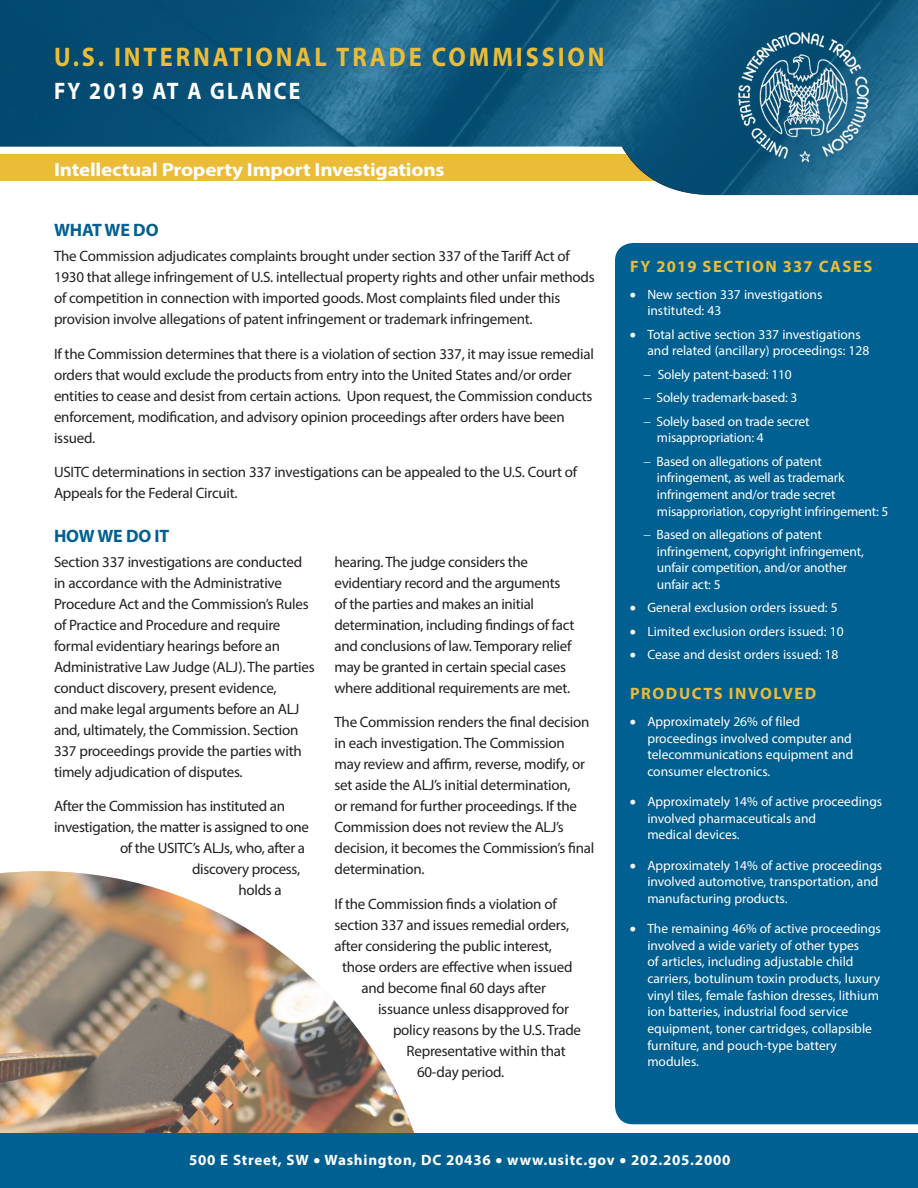
<style>
.page{position:relative;width:918px;height:1188px;background:#fff}
.page>*{position:absolute;margin:0;border:0;box-sizing:border-box;transform-origin:0 0}
.agency_name{font:700 27px "Myriad Pro";letter-spacing:.12em;color:#eabc38;scale:.9 1}
.fiscal_year{font:700 24px "Myriad Pro";letter-spacing:.1em;color:#fff;scale:.9 1}
.sheet_name{font:700 18.9px "Myriad Pro";letter-spacing:-.01em;color:#fff;scale:1.11 1}
.sub_head{font:700 18px "Myriad Pro";letter-spacing:-.01em;color:#006092}
.t1{font:700 16.5px "Myriad Pro";letter-spacing:.095em;color:#eabc38}
.body{font:15px/21px "Myriad Pro";letter-spacing:-.015em;color:#231f20}
.t2{font:700 15px "Myriad Pro";letter-spacing:.05em;color:#fff}
.sidebar_bullet1{font:13.5px/16.6px "Myriad Pro";color:#fff}
.sidebar_bullet2{font:13.5px/16.6px "Myriad Pro";letter-spacing:-.015em;color:#fff}
</style>
<div class="page">
<img style="left:0;top:871px;width:414px;height:262px">
<div style="left:615px;top:243px;width:303px;height:881px;background:#006092"></div>
<div style="left:0;top:1133px;width:918px;height:55px;background:#006092"></div>
<svg style="left:0;top:0;width:918px;height:195px;background:#3e7383"></svg>
<img style="left:734px;top:28px;width:138px;height:138px">
<h1 class="agency_name" style="left:54px;top:39px;width:613px">U.S. INTERNATIONAL TRADE COMMISSION</h1>
<h1 class="fiscal_year" style="left:54px;top:75px;width:275px">FY 2019 AT A GLANCE</h1>
<h3 class="sheet_name" style="left:54px;top:157px;width:353px">Intellectual Property Import Investigations</h3>
<h4 class="sub_head" style="left:54px;top:218px;width:106px">WHAT WE DO</h4>
<p class="body" style="left:54px;top:245px;width:542px">The Commission adjudicates complaints brought under section 337 of the Tariff Act of 1930 that allege infringement of U.S. intellectual property rights and other unfair methods of competition in connection with imported goods. Most complaints filed under this provision involve allegations of patent infringement or trademark infringement.</p>
<p class="body" style="left:54px;top:343px;width:541px">If the Commission determines that there is a violation of section 337, it may issue remedial orders that would exclude the products from entry into the United States and/or order entities to cease and desist from certain actions. Upon request, the Commission conducts enforcement, modification, and advisory opinion proceedings after orders have been issued.</p>
<p class="body" style="left:54px;top:461px;width:525px">USITC determinations in section 337 investigations can be appealed to the U.S. Court of<br>Appeals for the Federal Circuit.</p>
<h4 class="sub_head" style="left:54px;top:524px;width:117px">HOW WE DO IT</h4>
<p class="body" style="left:54px;top:551px;width:262px">Section 337 investigations are conducted in accordance with the Administrative Procedure Act and the Commission’s Rules of Practice and Procedure and require formal evidentiary hearings before an Administrative Law Judge (ALJ). The parties conduct discovery, present evidence,<br>and make legal arguments before an ALJ and, ultimately, the Commission. Section 337 proceedings provide the parties with timely adjudication of disputes.</p>
<p class="body" style="left:54px;top:795px;width:233px">After the Commission has instituted an</p>
<p class="body" style="left:54px;top:816px;width:257px">investigation, the matter is assigned to one</p>
<p class="body" style="left:120px;top:837px;width:187px">of the USITC’s ALJs, who, after a</p>
<p class="body" style="left:192px;top:858px;width:110px">discovery process,</p>
<p class="body" style="left:238px;top:879px;width:45px">holds a</p>
<p class="body" style="left:334px;top:551px;width:241px">hearing. The judge considers the evidentiary record and the arguments of the parties and makes an initial determination, including findings of fact and conclusions of law. Temporary relief may be granted in certain special cases where additional requirements are met.</p>
<p class="body" style="left:334px;top:711px;width:261px">The Commission renders the final decision in each investigation. The Commission may review and affirm, reverse, modify, or set aside the ALJ’s initial determination,<br>or remand for further proceedings. If the Commission does not review the ALJ’s decision, it becomes the Commission’s final determination.</p>
<p class="body" style="left:334px;top:893px;width:224px">If the Commission finds a violation of</p>
<p class="body" style="left:334px;top:914px;width:236px">section 337 and issues remedial orders,</p>
<p class="body" style="left:334px;top:935px;width:219px">after considering the public interest,</p>
<p class="body" style="left:342px;top:956px;width:232px">those orders are effective when issued</p>
<p class="body" style="left:362px;top:977px;width:186px">and become final 60 days after</p>
<p class="body" style="left:378px;top:998px;width:193px">issuance unless disapproved for</p>
<p class="body" style="left:393px;top:1019px;width:190px">policy reasons by the U.S. Trade</p>
<p class="body" style="left:406px;top:1040px;width:161px">Representative within that</p>
<p class="body" style="left:417px;top:1061px;width:89px">60-day period.</p>
<p class="t1" style="left:630px;top:255px;width:244px">FY 2019 SECTION 337 CASES</p>
<p class="sidebar_bullet1" style="left:647px;top:286px;width:177px;text-indent:-17px">• New section 337 investigations instituted: 43</p>
<p class="sidebar_bullet1" style="left:647px;top:326px;width:224px;text-indent:-17px">• Total active section 337 investigations and related (ancillary) proceedings: 128</p>
<p class="sidebar_bullet2" style="left:658px;top:366px;width:136px">Solely patent-based: 110</p>
<p class="sidebar_bullet2" style="left:657px;top:389px;width:142px">Solely trademark-based: 3</p>
<p class="sidebar_bullet2" style="left:657px;top:413px;width:154px">Solely based on trade secret misappropriation: 4</p>
<p class="sidebar_bullet2" style="left:657px;top:453px;width:233px">Based on allegations of patent infringement, as well as trademark infringement and/or trade secret misapproriation, copyright infringement: 5</p>
<p class="sidebar_bullet2" style="left:657px;top:526px;width:209px">Based on allegations of patent infringement, copyright infringement, unfair competition, and/or another unfair act: 5</p>
<p class="sidebar_bullet1" style="left:630px;top:599px;width:209px">• General exclusion orders issued: 5</p>
<p class="sidebar_bullet1" style="left:630px;top:623px;width:215px">• Limited exclusion orders issued: 10</p>
<p class="sidebar_bullet1" style="left:630px;top:646px;width:210px">• Cease and desist orders issued: 18</p>
<p class="t1" style="left:630px;top:683px;width:188px">PRODUCTS INVOLVED</p>
<p class="sidebar_bullet1" style="left:647px;top:713px;width:207px;text-indent:-17px">• Approximately 26% of filed proceedings involved computer and telecommunications equipment and consumer electronics.</p>
<p class="sidebar_bullet1" style="left:647px;top:793px;width:236px;text-indent:-17px">• Approximately 14% of active proceedings involved pharmaceuticals and<br>medical devices.</p>
<p class="sidebar_bullet1" style="left:647px;top:857px;width:236px;text-indent:-17px">• Approximately 14% of active proceedings involved automotive, transportation, and manufacturing products.</p>
<p class="sidebar_bullet1" style="left:647px;top:920px;width:235px;text-indent:-17px">• The remaining 46% of active proceedings involved a wide variety of other types<br>of articles, including adjustable child carriers, botulinum toxin products, luxury vinyl tiles, female fashion dresses, lithium ion batteries, industrial food service equipment, toner cartridges, collapsible furniture, and pouch-type battery modules.</p>
<p class="t2" style="left:189px;top:1151px;width:543px">500 E Street, SW • Washington, DC 20436 • www.usitc.gov • 202.205.2000</p>
</div>
